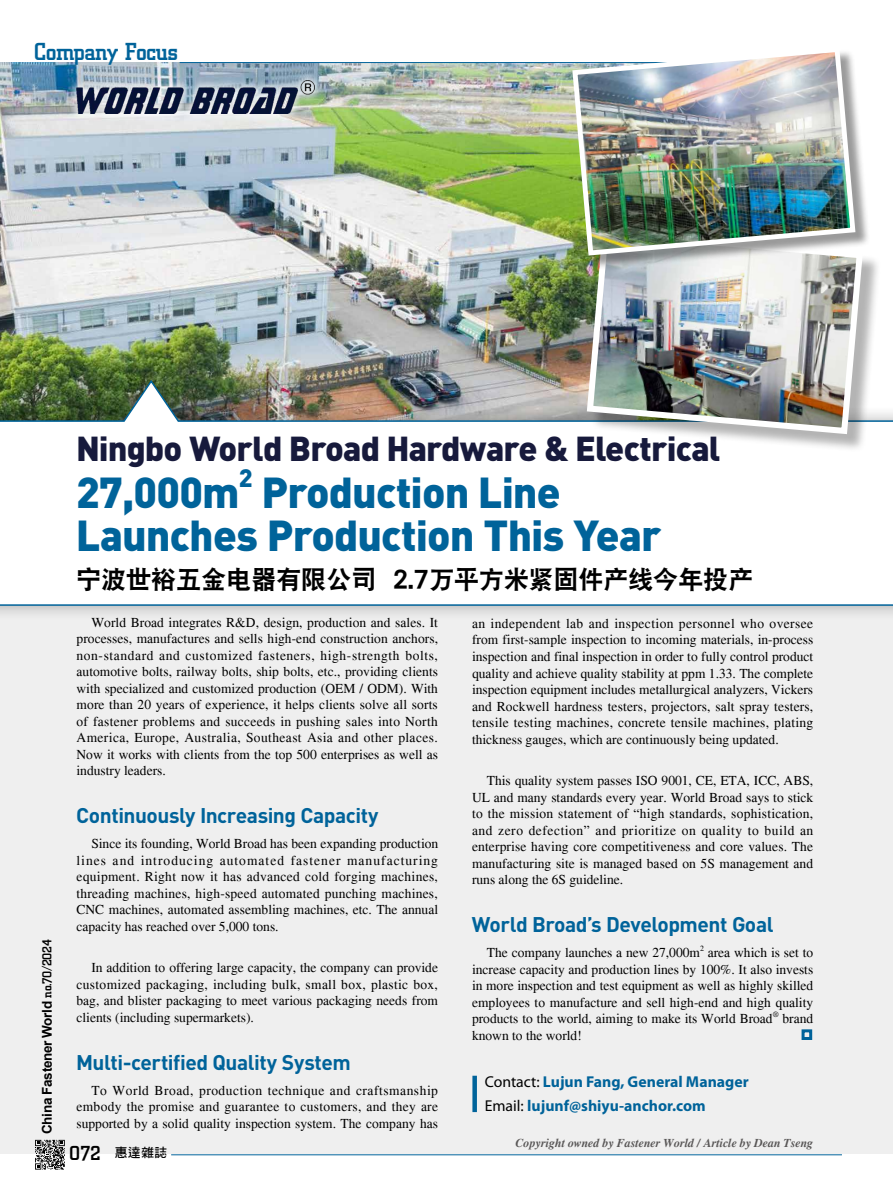
<style>
.page{position:relative;width:893px;height:1191px;background:#fff}
.page>*{position:absolute;margin:0;border:0;box-sizing:border-box;transform-origin:0 0}
.t1{font:900 42.75px/42.8px "DIN Pro";letter-spacing:-.02em;color:#00639a}
.t2{font:900 34.2px "DIN Pro";letter-spacing:-.025em;color:#171a3c}
.t3{font:25.5px "DFP Hei W9 GB5";letter-spacing:-.02em;color:#000}
.t4{font:500 25.5px "City D";letter-spacing:-.025em;color:#00639a}
.t5{font:900 24.9px "DIN Pro";color:#00639a}
.t6{font:700 21px "DIN Pro";letter-spacing:-.025em;color:#00639a}
.t7{font:500 21px "City D";color:#000}
.t8{font:700 15.75px/23.1px "Myriad Pro";color:#00639a}
.t9{font:13.5px/16.5px "Times";color:#000;text-align:justify}
.t10{font:700 13.5px "Arial";letter-spacing:-.025em;color:#000}
.t11{font:12.75px "DF Hei Std W7";color:#000}
.t12{font:italic 700 12px "Times";letter-spacing:-.005em;color:#595757}
.t13{font:7.8px "Times";color:#000}
.s1{font-family:"City D";font-weight:500}
.s2{font-weight:400;color:#000}
</style>
<div class="page">
<div style="left:0;top:579px;width:893px;height:574px;background:#efefef"></div>
<img style="left:0;top:62px;width:584px;height:304px">
<div style="left:472px;top:1075px;width:5px;height:37px;background:#00639a"></div>
<hr style="left:171px;top:1154px;width:671px;height:1px;background:#00639a">
<hr style="left:180px;top:62px;width:633px;height:1px;background:#00639a">
<svg style="left:35px;top:1139px;width:30px;height:30px"></svg>
<div style="left:0;top:366px;width:893px;height:255px;background:#000;opacity:.3"></div>
<svg style="left:0;top:378px;width:893px;height:228px"></svg>
<div style="left:67px;top:71px;width:257px;height:53px;background:#fff;opacity:.75"></div>
<img style="left:77px;top:81px;width:237px;height:33px">
<div style="left:590px;top:232px;width:291px;height:220px;background:#000;opacity:.3"></div>
<img style="left:584px;top:270px;width:282px;height:167px">
<div style="left:574px;top:49px;width:296px;height:221px;background:#000;opacity:.4"></div>
<img style="left:570px;top:49px;width:288px;height:209px">
<div style="left:801px;top:1029px;width:11px;height:11px;border:3px solid #00639a"></div>
<h3 class="t4" style="left:34px;top:39px;width:146px">Company Focus</h3>
<p class="t10" style="left:38px;top:1134px;width:196px;rotate:-90deg">China Fastener World <span class="s1">no.70/2024</span></p>
<h2 class="t2" style="left:76px;top:425px;width:646px">Ningbo World Broad Hardware &amp; Electrical</h2>
<h1 class="t1" style="left:76px;top:469px;width:165px">27,000m</h1>
<h3 class="t5" style="left:239px;top:461px;width:15px">2</h3>
<h1 class="t1" style="left:76px;top:469px;width:587px;text-indent:185px">Production Line<br>Launches Production This Year</h1>
<h3 class="t3" style="left:76px;top:567px;width:679px">寧波世裕五金電器有限公司 2.7萬平方米緊固件產線今年投產</h3>
<p class="t9" style="left:77px;top:613px;width:363px;text-indent:15px">World Broad integrates R&amp;D, design, production and sales. It processes, manufactures and sells high-end construction anchors, non-standard and customized fasteners, high-strength bolts, automotive bolts, railway bolts, ship bolts, etc., providing clients with specialized and customized production (OEM / ODM). With more than 20 years of experience, it helps clients solve all sorts of fastener problems and succeeds in pushing sales into North America, Europe, Australia, Southeast Asia and other places.<br>Now it works with clients from the top 500 enterprises as well as industry leaders.</p>
<h3 class="t6" style="left:76px;top:801px;width:304px">Continuously Increasing Capacity</h3>
<p class="t9" style="left:77px;top:835px;width:363px;text-indent:15px">Since its founding, World Broad has been expanding production lines and introducing automated fastener manufacturing equipment. Right now it has advanced cold forging machines, threading machines, high-speed automated punching machines, CNC machines, automated assembling machines, etc. The annual capacity has reached over 5,000 tons.</p>
<p class="t9" style="left:77px;top:959px;width:363px;text-indent:15px">In addition to offering large capacity, the company can provide customized packaging, including bulk, small box, plastic box, bag, and blister packaging to meet various packaging needs from clients (including supermarkets).</p>
<h3 class="t6" style="left:76px;top:1048px;width:276px">Multi-certified Quality System</h3>
<p class="t9" style="left:77px;top:1082px;width:363px;text-indent:15px">To World Broad, production technique and craftsmanship embody the promise and guarantee to customers, and they are supported by a solid quality inspection system. The company has</p>
<h3 class="t7" style="left:69px;top:1141px;width:33px">072</h3>
<p class="t11" style="left:115px;top:1146px;width:54px">惠達雜誌</p>
<p class="t9" style="left:472px;top:615px;width:343px">an independent lab and inspection personnel who oversee from first-sample inspection to incoming materials, in-process inspection and final inspection in order to fully control product quality and achieve quality stability at ppm 1.33. The complete inspection equipment includes metallurgical analyzers, Vickers and Rockwell hardness testers, projectors, salt spray testers, tensile testing machines, concrete tensile machines, plating thickness gauges, which are continuously being updated.</p>
<p class="t9" style="left:472px;top:772px;width:343px;text-indent:15px">This quality system passes ISO 9001, CE, ETA, ICC, ABS, UL and many standards every year. World Broad says to stick to the mission statement of “high standards, sophistication, and zero defection” and prioritize on quality to build an enterprise having core competitiveness and core values. The manufacturing site is managed based on 5S management and runs along the 6S guideline.</p>
<h3 class="t6" style="left:472px;top:910px;width:303px">World Broad’s Development Goal</h3>
<p class="t9" style="left:487px;top:944px;width:215px">The company launches a new 27,000m</p>
<p class="t13" style="left:700px;top:943px;width:5px">2</p>
<p class="t9" style="left:472px;top:944px;width:343px;text-indent:236px">area which is set to increase capacity and production lines by 100%. It also invests in more inspection and test equipment as well as highly skilled employees to manufacture and sell high-end and high quality products to the world, aiming to make its World Broad</p>
<p class="t13" style="left:773px;top:1009px;width:7px">®</p>
<p class="t9" style="left:782px;top:1010px;width:32px">brand</p>
<p class="t9" style="left:472px;top:1026px;width:111px">known to the world!</p>
<p class="t8" style="left:485px;top:1070px;width:265px"><span class="s2">Contact:</span> Lujun Fang, General Manager<br><span class="s2">Email:</span> lujunf@shiyu-anchor.com</p>
<p class="t12" style="left:516px;top:1135px;width:299px">Copyright owned by Fastener World / Article by Dean Tseng</p>
</div>
